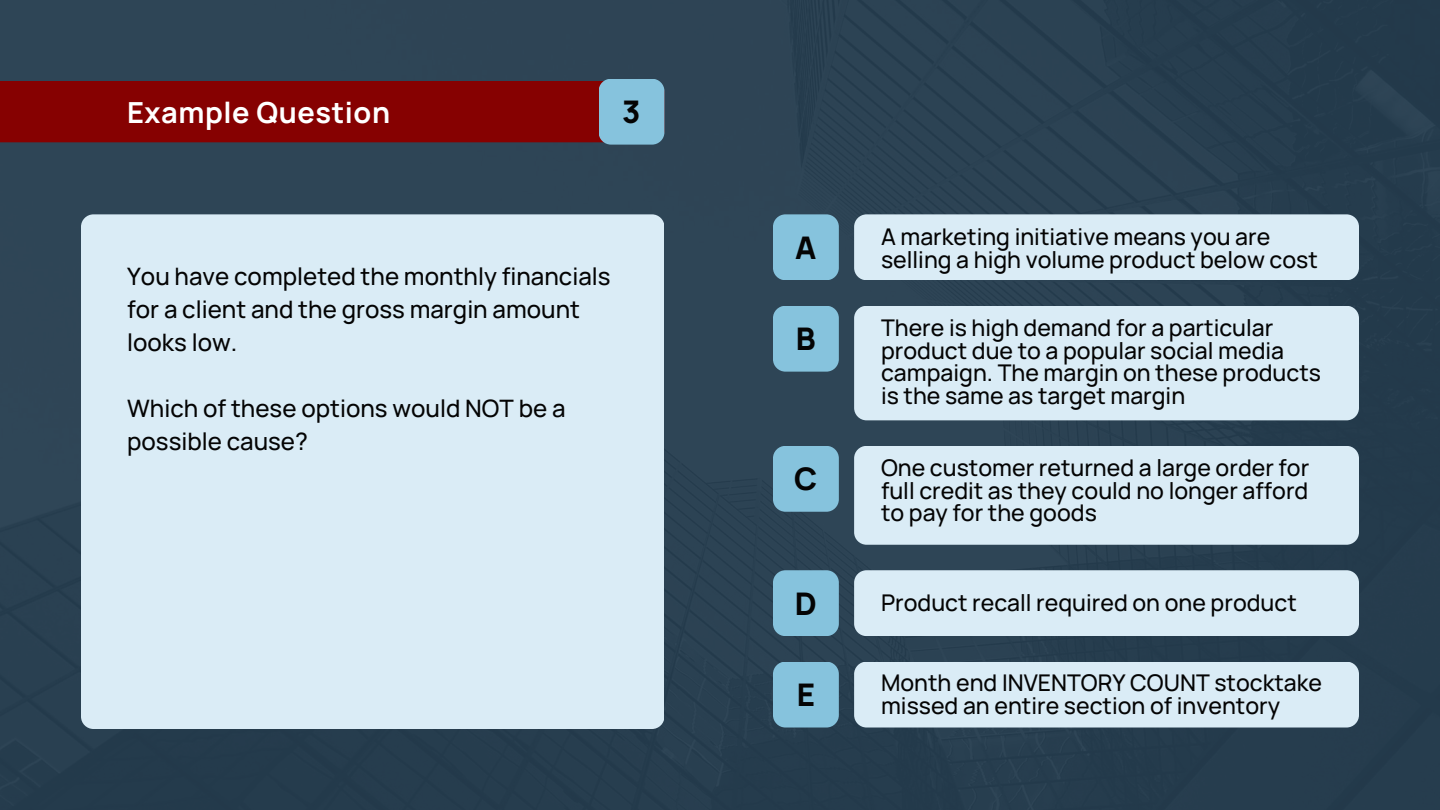
<style>
.page{position:relative;width:1440px;height:810px;background:#253d4f}
.page>*{position:absolute;margin:0;border:0;box-sizing:border-box;transform-origin:0 0}
.t1{font:800 31.1px "Manrope";color:#040404}
.t2{font:700 29px "Manrope";letter-spacing:.02em;color:#fff}
.t3{font:500 24px/33px "Manrope";color:#040404}
.t4{font:500 23px/22.5px "Manrope";color:#040404}
</style>
<div class="page">
<div style="left:854px;top:214px;width:505px;height:66px;background:#daecf6;border-radius:12px"></div>
<div style="left:773px;top:214px;width:66px;height:66px;background:#86c3dd;border-radius:12px"></div>
<div style="left:773px;top:306px;width:66px;height:66px;background:#86c3dd;border-radius:12px"></div>
<div style="left:773px;top:446px;width:66px;height:66px;background:#86c3dd;border-radius:12px"></div>
<div style="left:773px;top:570px;width:66px;height:66px;background:#86c3dd;border-radius:12px"></div>
<div style="left:854px;top:306px;width:505px;height:114px;background:#daecf6;border-radius:12px"></div>
<div style="left:854px;top:446px;width:505px;height:99px;background:#daecf6;border-radius:12px"></div>
<div style="left:854px;top:570px;width:505px;height:66px;background:#daecf6;border-radius:12px"></div>
<div style="left:773px;top:662px;width:66px;height:66px;background:#86c3dd;border-radius:12px"></div>
<div style="left:854px;top:662px;width:505px;height:66px;background:#daecf6;border-radius:12px"></div>
<div style="left:0;top:81px;width:664px;height:61px;background:#860101"></div>
<div style="left:81px;top:214px;width:583px;height:515px;background:#daecf6;border-radius:12px"></div>
<div style="left:599px;top:79px;width:65px;height:66px;background:#86c3dd;border-radius:12px"></div>
<p class="t2" style="left:127px;top:92px;width:265px">Example Question</p>
<h1 class="t1" style="left:622px;top:90px;width:20px">3</h1>
<p class="t3" style="left:127px;top:260px;width:485px">You have completed the monthly financials for a client and the gross margin amount looks low.</p>
<p class="t3" style="left:127px;top:392px;width:440px">Which of these options would NOT be a possible cause?</p>
<h1 class="t1" style="left:795px;top:226px;width:23px">A</h1>
<h1 class="t1" style="left:796px;top:317px;width:21px">B</h1>
<h1 class="t1" style="left:794px;top:457px;width:25px">C</h1>
<h1 class="t1" style="left:795px;top:581px;width:24px">D</h1>
<h1 class="t1" style="left:797px;top:673px;width:20px">E</h1>
<p class="t4" style="left:881px;top:225px;width:438px">A marketing initiative means you are selling a high volume product below cost</p>
<p class="t4" style="left:881px;top:316px;width:442px">There is high demand for a particular product due to a popular social media campaign. The margin on these products is the same as target margin</p>
<p class="t4" style="left:881px;top:456px;width:430px;text-align:justify">One customer returned a large order for full credit as they could no longer afford to pay for the goods</p>
<p class="t4" style="left:881px;top:591px;width:417px">Product recall required on one product</p>
<p class="t4" style="left:881px;top:671px;width:443px">Month end INVENTORY COUNT stocktake</p>
<p class="t4" style="left:881px;top:694px;width:401px">missed an entire section of inventory</p>
</div>
